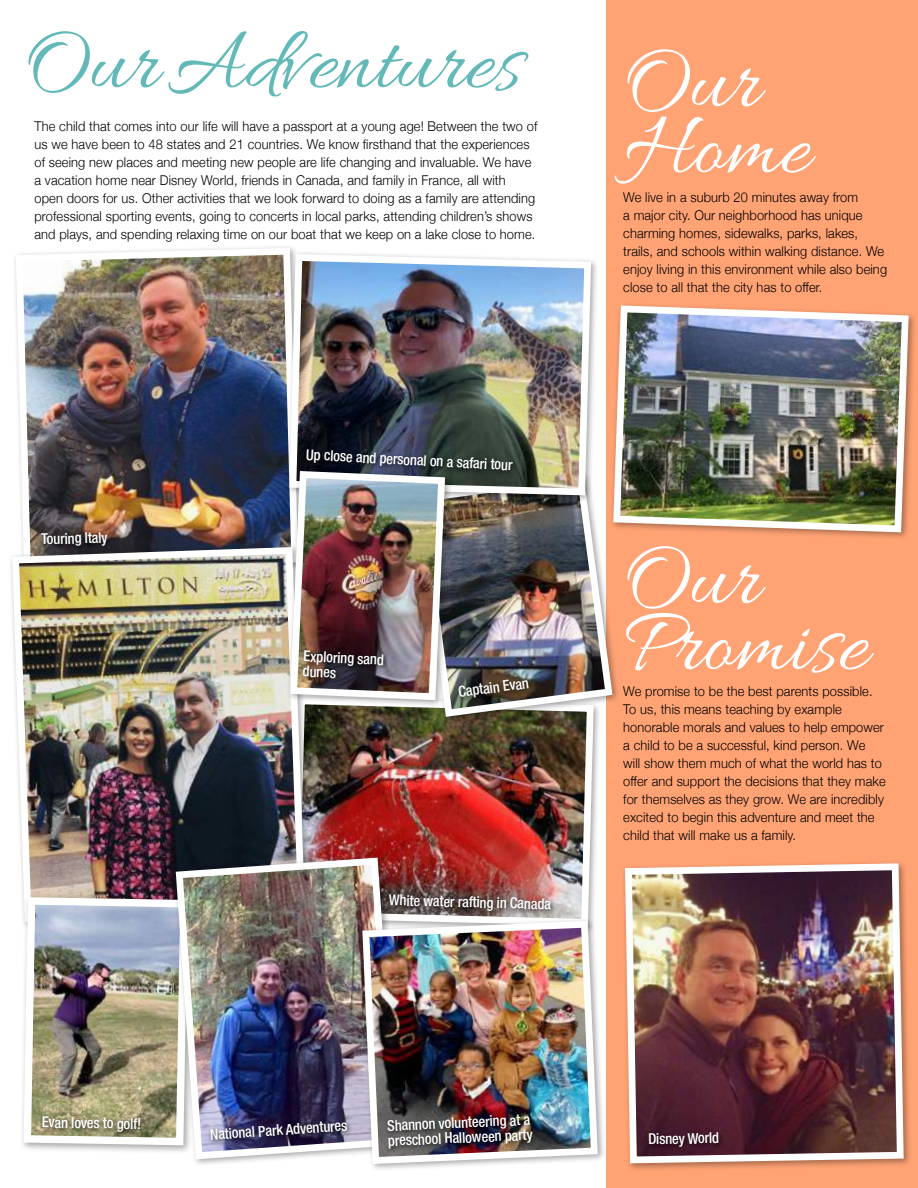
<style>
.page{position:relative;width:918px;height:1188px;background:#fff}
.page>*{position:absolute;margin:0;border:0;box-sizing:border-box;transform-origin:0 0}
.t1{font:93px/66px "Allura";color:#fff}
.t2{font:91.5px "Allura";color:#62b9b8}
.t3{font:500 condensed 15px/14.9px "Helvetica Neue";color:#fff}
.t4{font:300 13.5px/18px "Helvetica Neue";letter-spacing:.01em;color:#000;scale:.95 1}
</style>
<div class="page">
<img style="left:313px;top:708px;width:284px;height:209px">
<div style="left:386px;top:891px;width:171px;height:26px;background:#000;opacity:.75"></div>
<div style="left:606px;top:0;width:312px;height:1188px;background:#ffa375"></div>
<div style="left:413px;top:470px;width:208px;height:255px;background:#000;opacity:.35"></div>
<img style="left:413px;top:470px;width:203px;height:251px">
<img style="left:15px;top:247px;width:279px;height:296px">
<div style="left:38px;top:529px;width:76px;height:23px;background:#000;opacity:.75"></div>
<div style="left:286px;top:250px;width:313px;height:254px;background:#000;opacity:.35"></div>
<img style="left:286px;top:251px;width:309px;height:248px">
<div style="left:303px;top:445px;width:216px;height:32px;background:#000;opacity:.75"></div>
<img style="left:11px;top:544px;width:298px;height:349px">
<div style="left:287px;top:467px;width:166px;height:241px;background:#000;opacity:.35"></div>
<img style="left:287px;top:467px;width:162px;height:237px">
<div style="left:19px;top:893px;width:178px;height:261px;background:#000;opacity:.35"></div>
<img style="left:20px;top:893px;width:152px;height:256px">
<img style="left:172px;top:854px;width:229px;height:309px">
<div style="left:300px;top:647px;width:90px;height:37px;background:#000;opacity:.75"></div>
<div style="left:39px;top:1113px;width:108px;height:25px;background:#000;opacity:.75"></div>
<div style="left:455px;top:677px;width:80px;height:27px;background:#000;opacity:.75"></div>
<div style="left:207px;top:1119px;width:146px;height:27px;background:#000;opacity:.75"></div>
<div style="left:610px;top:302px;width:307px;height:239px;background:#000;opacity:.35"></div>
<img style="left:610px;top:302px;width:302px;height:234px">
<div style="left:621px;top:860px;width:291px;height:311px;background:#000;opacity:.35"></div>
<img style="left:622px;top:860px;width:285px;height:307px">
<div style="left:645px;top:1129px;width:80px;height:24px;background:#000;opacity:.75"></div>
<img style="left:359px;top:917px;width:242px;height:251px">
<div style="left:384px;top:1112px;width:154px;height:43px;background:#000;opacity:.75"></div>
<h2 class="t2" style="left:24px;top:12px;width:499px">Our Adventures</h2>
<p class="t4" style="left:34px;top:116px;width:531px">The child that comes into our life will have a passport at a young age! Between the two of us we have been to 48 states and 21 countries. We know firsthand that the experiences of seeing new places and meeting new people are life changing and invaluable. We have a vacation home near Disney World, friends in Canada, and family in France, all with open doors for us. Other activities that we look forward to doing as a family are attending professional sporting events, going to concerts in local parks, attending children’s shows and plays, and spending relaxing time on our boat that we keep on a lake close to home.</p>
<p class="t3" style="left:41px;top:531px;width:68px;rotate:-1deg">Touring Italy</p>
<p class="t3" style="left:307px;top:447px;width:208px;rotate:3deg">Up close and personal on a safari tour</p>
<p class="t3" style="left:304px;top:649px;width:82px;rotate:2deg">Exploring sand dunes</p>
<p class="t3" style="left:458px;top:684px;width:72px;rotate:-7deg">Captain Evan</p>
<p class="t3" style="left:389px;top:893px;width:164px;rotate:1deg">White water rafting in Canada</p>
<h1 class="t1" style="left:623px;top:55px;width:188px">Our<br>Home</h1>
<p class="t4" style="left:623px;top:188px;width:279px">We live in a suburb 20 minutes away from<br>a major city. Our neighborhood has unique charming homes, sidewalks, parks, lakes, trails, and schools within walking distance. We enjoy living in this environment while also being close to all that the city has to offer.</p>
<h1 class="t1" style="left:623px;top:552px;width:246px">Our<br>Promise</h1>
<p class="t4" style="left:623px;top:681px;width:278px">We promise to be the best parents possible.<br>To us, this means teaching by example honorable morals and values to help empower a child to be a successful, kind person. We will show them much of what the world has to offer and support the decisions that they make for themselves as they grow. We are incredibly excited to begin this adventure and meet the child that will make us a family.</p>
<p class="t3" style="left:42px;top:1114px;width:101px;rotate:1deg">Evan loves to golf!</p>
<p class="t3" style="left:210px;top:1127px;width:139px;rotate:-4deg">National Park Adventures</p>
<p class="t3" style="left:387px;top:1117px;width:147px;rotate:-2deg">Shannon volunteering at a preschool Halloween party</p>
<p class="t3" style="left:648px;top:1131px;width:72px;rotate:-1deg">Disney World</p>
</div>
